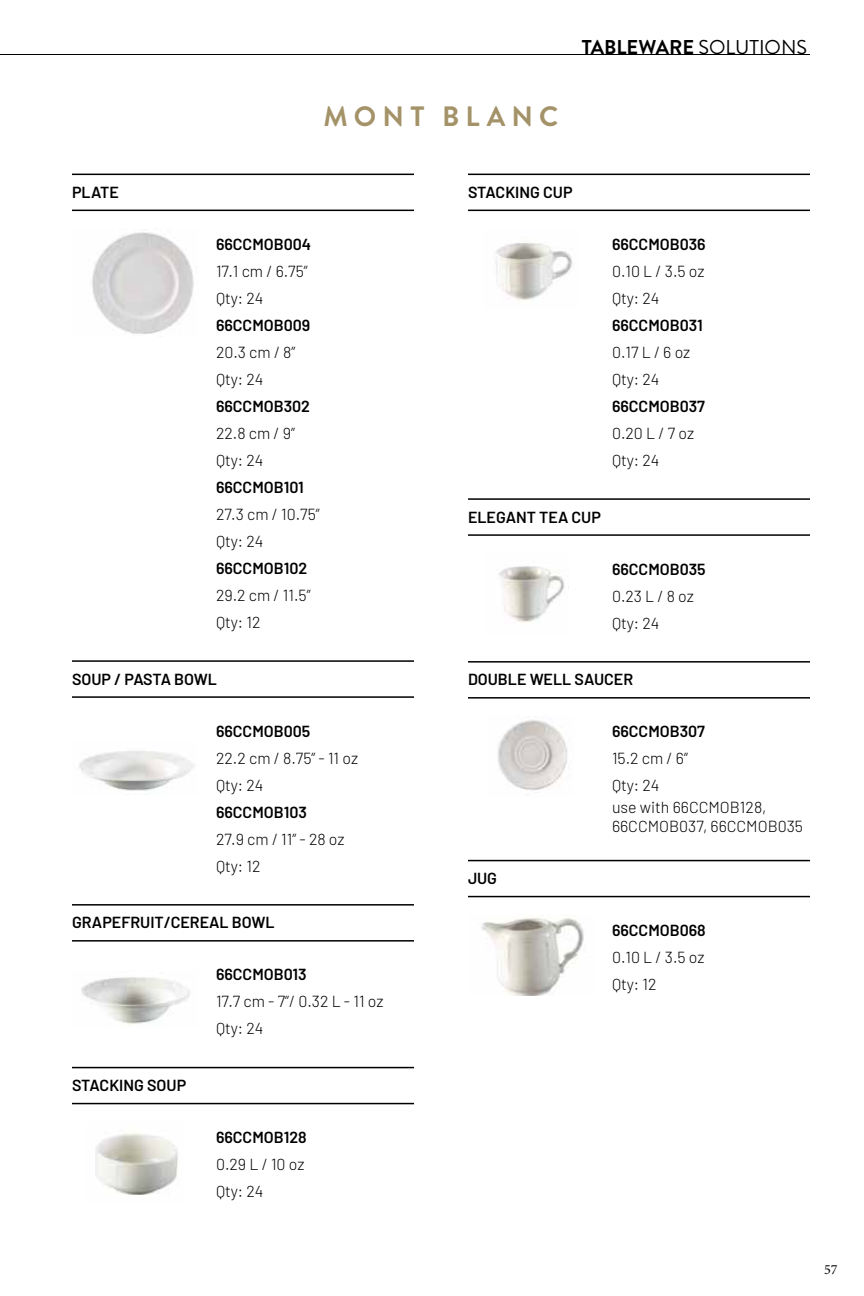
<style>
.page{position:relative;width:864px;height:1296px;background:#fff}
.page>*{position:absolute;margin:0;border:0;box-sizing:border-box;transform-origin:0 0}
.t1{font:700 28px "Brandon Grotesque";letter-spacing:.22em;color:#a49368}
.t2{font:700 20px "Brandon Grotesque";color:#000}
.t3{font:300 16px/27px "Barlow";color:#000}
.t4{font:600 16px "Barlow";color:#000}
.t5{font:14px "Minion Pro";color:#000}
.s1{font-weight:400}
</style>
<div class="page">
<hr style="left:0;top:54px;width:810px;height:1px;background:#000">
<hr style="left:72px;top:174px;width:126px;height:1px;background:#000">
<hr style="left:198px;top:174px;width:216px;height:1px;background:#000">
<hr style="left:72px;top:210px;width:126px;height:1px;background:#000">
<hr style="left:198px;top:210px;width:216px;height:1px;background:#000">
<img style="left:92px;top:232px;width:102px;height:102px">
<hr style="left:72px;top:660px;width:126px;height:2px;background:#000">
<hr style="left:198px;top:660px;width:216px;height:2px;background:#000">
<hr style="left:72px;top:696px;width:126px;height:2px;background:#000">
<hr style="left:198px;top:696px;width:216px;height:2px;background:#000">
<img style="left:79px;top:751px;width:115px;height:44px">
<hr style="left:72px;top:904px;width:126px;height:2px;background:#000">
<hr style="left:198px;top:904px;width:216px;height:2px;background:#000">
<hr style="left:72px;top:940px;width:126px;height:2px;background:#000">
<hr style="left:198px;top:940px;width:216px;height:2px;background:#000">
<img style="left:81px;top:977px;width:109px;height:48px">
<hr style="left:72px;top:1067px;width:126px;height:1px;background:#000">
<hr style="left:198px;top:1067px;width:216px;height:1px;background:#000">
<hr style="left:72px;top:1103px;width:126px;height:1px;background:#000">
<hr style="left:198px;top:1103px;width:216px;height:1px;background:#000">
<img style="left:95px;top:1133px;width:83px;height:62px">
<hr style="left:468px;top:174px;width:126px;height:1px;background:#000">
<hr style="left:594px;top:174px;width:216px;height:1px;background:#000">
<hr style="left:468px;top:210px;width:126px;height:1px;background:#000">
<hr style="left:594px;top:210px;width:216px;height:1px;background:#000">
<img style="left:495px;top:242px;width:78px;height:59px">
<hr style="left:468px;top:498px;width:126px;height:2px;background:#000">
<hr style="left:594px;top:498px;width:216px;height:2px;background:#000">
<hr style="left:468px;top:534px;width:126px;height:2px;background:#000">
<hr style="left:594px;top:534px;width:216px;height:2px;background:#000">
<img style="left:499px;top:566px;width:66px;height:57px">
<hr style="left:468px;top:661px;width:126px;height:2px;background:#000">
<hr style="left:594px;top:661px;width:216px;height:2px;background:#000">
<hr style="left:468px;top:697px;width:126px;height:2px;background:#000">
<hr style="left:594px;top:697px;width:216px;height:2px;background:#000">
<img style="left:497px;top:720px;width:71px;height:70px">
<hr style="left:468px;top:860px;width:126px;height:1px;background:#000">
<hr style="left:594px;top:860px;width:216px;height:1px;background:#000">
<hr style="left:468px;top:896px;width:126px;height:1px;background:#000">
<hr style="left:594px;top:896px;width:216px;height:1px;background:#000">
<img style="left:481px;top:917px;width:103px;height:79px">
<p class="t4" style="left:72px;top:180px;width:48px">PLATE</p>
<h1 class="t1" style="left:323px;top:97px;width:237px">MONT BLANC</h1>
<p class="t2" style="left:582px;top:33px;width:227px">TABLEWARE <span class="s1">SOLUTIONS</span></p>
<p class="t4" style="left:468px;top:180px;width:106px">STACKING CUP</p>
<p class="t4" style="left:216px;top:232px;width:97px">66CCMOB004</p>
<p class="t3" style="left:216px;top:256px;width:93px">17.1 cm / 6.75”<br>Qty: 24</p>
<p class="t4" style="left:216px;top:313px;width:96px">66CCMOB009</p>
<p class="t3" style="left:216px;top:337px;width:81px">20.3 cm / 8”<br>Qty: 24</p>
<p class="t4" style="left:216px;top:394px;width:96px">66CCMOB302</p>
<p class="t3" style="left:216px;top:418px;width:81px">22.8 cm / 9”<br>Qty: 24</p>
<p class="t4" style="left:216px;top:475px;width:89px">66CCMOB101</p>
<p class="t3" style="left:216px;top:499px;width:105px">27.3 cm / 10.75”<br>Qty: 24</p>
<p class="t4" style="left:216px;top:556px;width:93px">66CCMOB102</p>
<p class="t3" style="left:216px;top:580px;width:96px">29.2 cm / 11.5”<br>Qty: 12</p>
<p class="t4" style="left:612px;top:232px;width:95px">66CCMOB036</p>
<p class="t3" style="left:612px;top:256px;width:94px">0.10 L / 3.5 oz<br>Qty: 24</p>
<p class="t4" style="left:612px;top:313px;width:92px">66CCMOB031</p>
<p class="t3" style="left:612px;top:337px;width:80px">0.17 L / 6 oz<br>Qty: 24</p>
<p class="t4" style="left:612px;top:394px;width:95px">66CCMOB037</p>
<p class="t3" style="left:612px;top:418px;width:84px">0.20 L / 7 oz<br>Qty: 24</p>
<p class="t4" style="left:468px;top:505px;width:134px">ELEGANT TEA CUP</p>
<p class="t4" style="left:612px;top:557px;width:95px">66CCMOB035</p>
<p class="t3" style="left:612px;top:581px;width:83px">0.23 L / 8 oz<br>Qty: 24</p>
<p class="t4" style="left:72px;top:667px;width:147px">SOUP / PASTA BOWL</p>
<p class="t4" style="left:216px;top:719px;width:96px">66CCMOB005</p>
<p class="t3" style="left:216px;top:743px;width:144px">22.2 cm / 8.75” - 11 oz<br>Qty: 24</p>
<p class="t4" style="left:216px;top:800px;width:92px">66CCMOB103</p>
<p class="t3" style="left:216px;top:824px;width:130px">27.9 cm / 11” - 28 oz<br>Qty: 12</p>
<p class="t4" style="left:72px;top:911px;width:204px">GRAPEFRUIT/CEREAL BOWL</p>
<p class="t4" style="left:72px;top:1074px;width:116px">STACKING SOUP</p>
<p class="t4" style="left:216px;top:963px;width:92px">66CCMOB013</p>
<p class="t3" style="left:216px;top:987px;width:169px">17.7 cm - 7”/ 0.32 L - 11 oz<br>Qty: 24</p>
<p class="t4" style="left:216px;top:1126px;width:92px">66CCMOB128</p>
<p class="t3" style="left:216px;top:1150px;width:90px">0.29 L / 10 oz<br>Qty: 24</p>
<p class="t4" style="left:468px;top:668px;width:167px">DOUBLE WELL SAUCER</p>
<p class="t4" style="left:468px;top:867px;width:31px">JUG</p>
<p class="t4" style="left:612px;top:720px;width:95px">66CCMOB307</p>
<p class="t3" style="left:612px;top:744px;width:77px">15.2 cm / 6”<br>Qty: 24</p>
<p class="t3" style="left:612px;top:797px;width:193px;line-height:19.2px">use with 66CCMOB128,<br>66CCMOB037, 66CCMOB035</p>
<p class="t4" style="left:612px;top:919px;width:95px">66CCMOB068</p>
<p class="t3" style="left:612px;top:943px;width:94px">0.10 L / 3.5 oz<br>Qty: 12</p>
<p class="t5" style="left:824px;top:1260px;width:15px">57</p>
</div>
